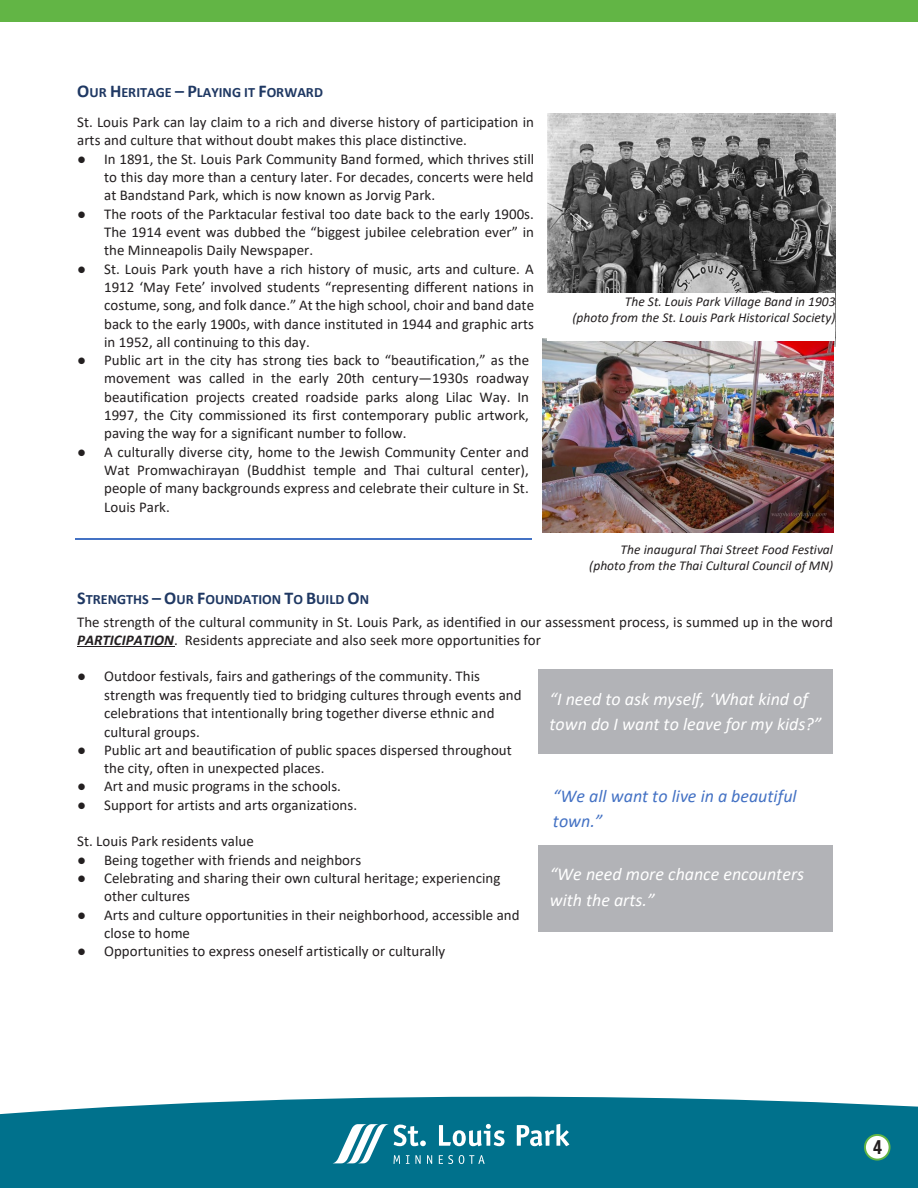
<style>
.page{position:relative;width:918px;height:1188px;background:#fff}
.page>*{position:absolute;margin:0;border:0;box-sizing:border-box;transform-origin:0 0}
.t1{font:700 condensed 19.2px "Open Sans";color:#231f20}
.t2{font:italic 18px/25.3px "Calibri";letter-spacing:-.005em;color:#fff}
.t3{font:italic 18px/25.2px "Calibri";color:#4472c4}
.t4{font:15px/18.3px "Calibri";color:#231f20}
.t5{font:700 14.25px "Calibri";color:#1f3863}
.t6{font:italic 13.5px/16.5px "Calibri";color:#231f20;text-align:right}
.s1{font-size:18px}
.s2{font-weight:700;font-style:italic}
</style>
<div class="page">
<hr style="left:75px;top:538px;width:456px;height:1px;background:#4472c4">
<hr style="left:77px;top:647px;width:97px;height:1px;background:#231f20">
<img style="left:547px;top:114px;width:288px;height:233px">
<img style="left:542px;top:339px;width:291px;height:193px">
<div style="left:538px;top:845px;width:295px;height:87px;background:#b2b3b7"></div>
<div style="left:538px;top:669px;width:295px;height:85px;background:#b2b3b7"></div>
<div style="left:547px;top:293px;width:288px;height:48px;background:#fff"></div>
<div style="left:0;top:1096px;width:918px;height:92px;background:#00718c"></div>
<svg style="left:439px;top:1124px;width:66px;height:22px"></svg>
<svg style="left:517px;top:1124px;width:52px;height:22px"></svg>
<svg style="left:439px;top:1155px;width:14px;height:9px"></svg>
<svg style="left:459px;top:1155px;width:26px;height:9px"></svg>
<svg style="left:332px;top:1124px;width:100px;height:40px"></svg>
<div style="left:0;top:0;width:918px;height:22px;background:#62b545"></div>
<div style="left:865px;top:1135px;width:25px;height:25px;background:#fff;border-radius:50%"></div>
<div style="left:864px;top:1134px;width:27px;height:27px;border:2px solid #62b545;border-radius:50%"></div>
<p class="t5" style="left:77px;top:82px;width:247px"><span class="s1">O</span>UR <span class="s1">H</span>ERITAGE <span class="s1">– P</span>LAYING IT <span class="s1">F</span>ORWARD</p>
<p class="t4" style="left:77px;top:113px;width:458px">St. Louis Park can lay claim to a rich and diverse history of participation in arts and culture that without doubt makes this place distinctive.</p>
<p class="t4" style="left:104px;top:149px;width:432px;text-align:justify;text-indent:-27px">● In 1891, the St. Louis Park Community Band formed, which thrives still to this day more than a century later. For decades, concerts were held at Bandstand Park, which is now known as Jorvig Park.</p>
<p class="t4" style="left:104px;top:204px;width:431px;text-align:justify;text-indent:-27px">● The roots of the Parktacular festival too date back to the early 1900s.<br>The 1914 event was dubbed the “biggest jubilee celebration ever” in the Minneapolis Daily Newspaper.</p>
<p class="t4" style="left:104px;top:259px;width:431px;text-align:justify;text-indent:-27px">● St. Louis Park youth have a rich history of music, arts and culture. A 1912 ‘May Fete’ involved students “representing different nations in costume, song, and folk dance.” At the high school, choir and band date back to the early 1900s, with dance instituted in 1944 and graphic arts in 1952, all continuing to this day.</p>
<p class="t4" style="left:104px;top:351px;width:426px;text-align:justify;text-indent:-27px">● Public art in the city has strong ties back to “beautification,” as the movement was called in the early 20th century—1930s roadway beautification projects created roadside parks along Lilac Way. In 1997, the City commissioned its first contemporary public artwork, paving the way for a significant number to follow.</p>
<p class="t4" style="left:104px;top:442px;width:426px;text-align:justify;text-indent:-27px">● A culturally diverse city, home to the Jewish Community Center and Wat Promwachirayan (Buddhist temple and Thai cultural center), people of many backgrounds express and celebrate their culture in St.<br>Louis Park.</p>
<p class="t6" style="left:572px;top:292px;width:265px">The St. Louis Park Village Band in 1903<br>(photo from the St. Louis Park Historical Society)</p>
<p class="t6" style="left:589px;top:540px;width:245px">The inaugural Thai Street Food Festival (photo from the Thai Cultural Council of MN)</p>
<p class="t5" style="left:77px;top:589px;width:293px"><span class="s1">S</span>TRENGTHS <span class="s1">– O</span>UR <span class="s1">F</span>OUNDATION <span class="s1">T</span>O <span class="s1">B</span>UILD <span class="s1">O</span>N</p>
<p class="t4" style="left:77px;top:612px;width:757px">The strength of the cultural community in St. Louis Park, as identified in our assessment process, is summed up in the word<br><span class="s2">PARTICIPATION</span>. Residents appreciate and also seek more opportunities for</p>
<p class="t4" style="left:104px;top:667px;width:419px;text-indent:-27px">● Outdoor festivals, fairs and gatherings of the community. This strength was frequently tied to bridging cultures through events and celebrations that intentionally bring together diverse ethnic and cultural groups.</p>
<p class="t4" style="left:104px;top:740px;width:409px;text-indent:-27px">● Public art and beautification of public spaces dispersed throughout the city, often in unexpected places.</p>
<p class="t4" style="left:77px;top:777px;width:265px">● Art and music programs in the schools.</p>
<p class="t4" style="left:77px;top:795px;width:282px">● Support for artists and arts organizations.</p>
<p class="t4" style="left:77px;top:832px;width:178px">St. Louis Park residents value</p>
<p class="t4" style="left:77px;top:850px;width:286px">● Being together with friends and neighbors</p>
<p class="t4" style="left:104px;top:868px;width:398px;text-indent:-27px">● Celebrating and sharing their own cultural heritage; experiencing other cultures</p>
<p class="t4" style="left:104px;top:905px;width:417px;text-indent:-27px">● Arts and culture opportunities in their neighborhood, accessible and close to home</p>
<p class="t4" style="left:77px;top:942px;width:370px">● Opportunities to express oneself artistically or culturally</p>
<p class="t2" style="left:550px;top:685px;width:273px">“I need to ask myself, ‘What kind of town do I want to leave for my kids?”</p>
<p class="t3" style="left:553px;top:782px;width:245px">“We all want to live in a beautiful town.”</p>
<p class="t2" style="left:550px;top:861px;width:256px">“We need more chance encounters with the arts.”</p>
<p class="t1" style="left:873px;top:1133px;width:10px">4</p>
</div>
